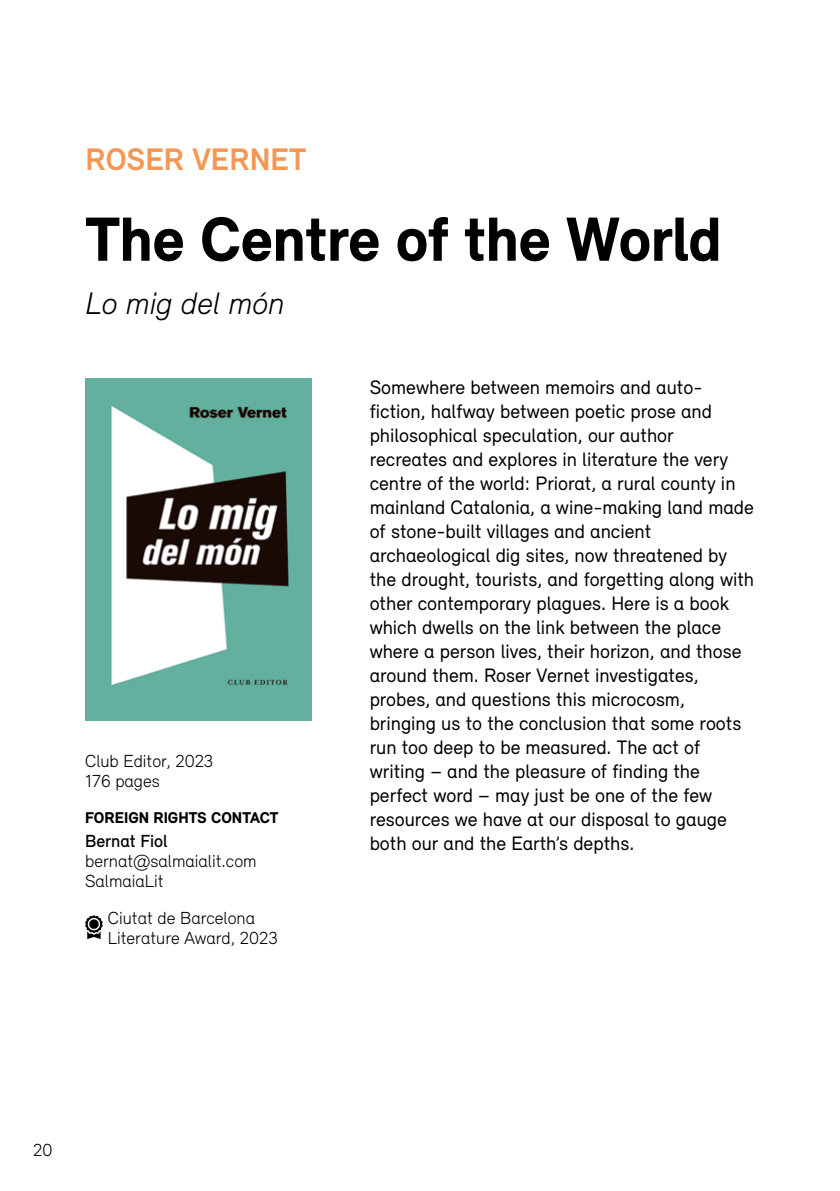
<style>
.page{position:relative;width:840px;height:1191px;background:#fff}
.page>*{position:absolute;margin:0;border:0;box-sizing:border-box;transform-origin:0 0}
.t1{font:900 64px "Relevant";letter-spacing:-.01em;color:#000}
.t2{font:700 32px "Relevant";color:#f49755}
.t3{font:italic 300 32px "Relevant";color:#000}
.t4{font:20px/24px "Relevant";color:#000}
.t5{font:300 18px/20px "Relevant";color:#000}
.t6{font:500 18px "Relevant";color:#000}
.t7{font:900 16px "Relevant";color:#000}
</style>
<div class="page">
<img style="left:85px;top:379px;width:227px;height:341px">
<svg style="left:85px;top:915px;width:18px;height:24px"></svg>
<h2 class="t2" style="left:85px;top:140px;width:222px">ROSER VERNET</h2>
<h1 class="t1" style="left:85px;top:201px;width:637px">The Centre of the World</h1>
<h2 class="t3" style="left:85px;top:284px;width:200px">Lo mig del món</h2>
<p class="t5" style="left:85px;top:751px;width:129px">Club Editor, 2023<br>176 pages</p>
<p class="t7" style="left:85px;top:808px;width:195px">FOREIGN RIGHTS CONTACT</p>
<p class="t6" style="left:85px;top:830px;width:84px">Bernat Fiol</p>
<p class="t5" style="left:85px;top:851px;width:173px">bernat@salmaialit.com<br>SalmaiaLit</p>
<p class="t5" style="left:108px;top:907px;width:171px">Ciutat de Barcelona<br>Literature Award, 2023</p>
<p class="t4" style="left:369px;top:375px;width:386px">Somewhere between memoirs and auto&shy;fiction, halfway between poetic prose and philosophical speculation, our author recreates and explores in literature the very centre of the world: Priorat, a rural county in mainland Catalonia, a wine-making land made of stone-built villages and ancient archaeological dig sites, now threatened by the drought, tourists, and forgetting along with other contemporary plagues. Here is a book which dwells on the link between the place where a person lives, their horizon, and those around them. Roser Vernet investigates, probes, and questions this microcosm, bringing us to the conclusion that some roots run too deep to be measured. The act of writing – and the pleasure of finding the perfect word – may just be one of the few resources we have at our disposal to gauge both our and the Earth’s depths.</p>
<p class="t5" style="left:33px;top:1139px;width:21px">20</p>
</div>
